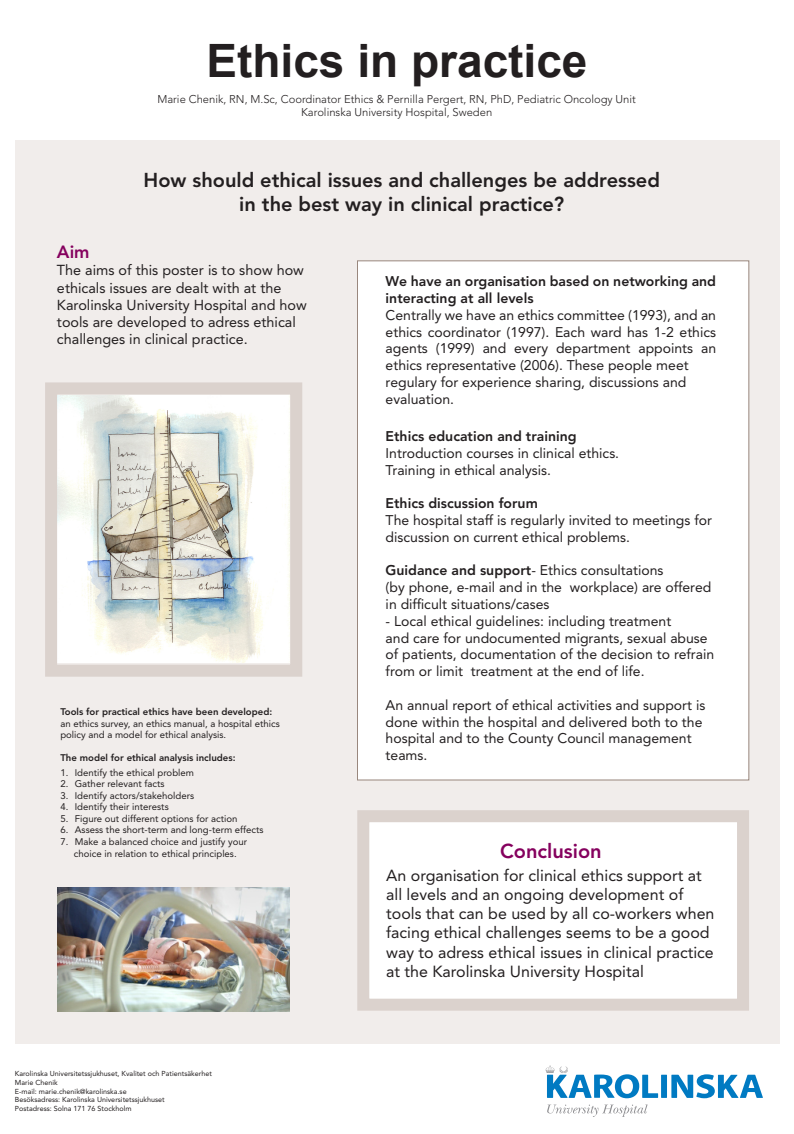
<style>
.page{position:relative;width:794px;height:1134px;background:#fff}
.page>*{position:absolute;margin:0;border:0;box-sizing:border-box;transform-origin:0 0}
.t1{font:700 46px "Arial";color:#231f20}
.t2{font:800 20px/24px "Avenir LT Std";color:#231f20;text-align:center}
.t3{font:800 20px "Avenir LT Std";color:#85015e}
.t4{font:800 17.6px "Avenir LT Std";color:#85015e}
.t5{font:16px/19.2px "Avenir LT Std";color:#231f20}
.t6{font:14.4px/17.3px "Avenir LT Std";color:#231f20}
.t7{font:14px/16.8px "Avenir LT Std";color:#231f20}
.t8{font:800 14px/16.8px "Avenir LT Std";color:#231f20}
.t9{font:300 11.2px "Avenir LT Std";color:#231f20}
.t10{font:9.6px "Avenir LT Std";color:#231f20}
.t11{font:800 9.6px "Avenir LT Std";color:#231f20}
.t12{font:7.2px "Avenir LT Std";color:#231f20}
.s1{font-weight:800}
</style>
<div class="page">
<div style="left:15px;top:140px;width:764px;height:903px;background:#f1edeb"></div>
<div style="left:357px;top:810px;width:392px;height:201px;background:#fff;border:12px solid #dbd2cd"></div>
<div style="left:661px;top:1075px;width:6px;height:23px;background:#007ac2"></div>
<svg style="left:671px;top:1074px;width:92px;height:24px"></svg>
<svg style="left:545px;top:1065px;width:113px;height:33px"></svg>
<svg style="left:547px;top:1104px;width:100px;height:13px"></svg>
<div style="left:357px;top:261px;width:392px;height:519px;background:#fff;border:1px solid #99877d"></div>
<img style="left:58px;top:395px;width:231px;height:267px">
<div style="left:45px;top:382px;width:257px;height:295px;border:12px solid #dbd2cd"></div>
<img style="left:58px;top:887px;width:231px;height:124px">
<p class="t1" style="left:206px;top:31px;width:382px">Ethics in practice</p>
<p class="t9" style="left:157px;top:92px;width:480px">Marie Chenik, RN, M.Sc, Coordinator Ethics &amp; Pernilla Pergert, RN, PhD, Pediatric Oncology Unit</p>
<p class="t9" style="left:301px;top:106px;width:193px">Karolinska University Hospital, Sweden</p>
<p class="t2" style="left:144px;top:168px;width:518px">How should ethical issues and challenges be addressed in the best way in clinical practice?</p>
<p class="t4" style="left:57px;top:242px;width:34px">Aim</p>
<p class="t6" style="left:57px;top:262px;width:248px">The aims of this poster is to show how ethicals issues are dealt with at the</p>
<p class="t6" style="left:57px;top:296px;width:251px">Karolinska University Hospital and how</p>
<p class="t6" style="left:57px;top:314px;width:240px">tools are developed to adress ethical challenges in clinical practice.</p>
<p class="t11" style="left:60px;top:706px;width:213px">Tools for practical ethics have been developed:</p>
<p class="t10" style="left:60px;top:718px;width:221px">an ethics survey, an ethics manual, a hospital ethics</p>
<p class="t10" style="left:60px;top:729px;width:167px">policy and a model for ethical analysis.</p>
<p class="t11" style="left:60px;top:752px;width:177px">The model for ethical analysis includes:</p>
<p class="t10" style="left:60px;top:767px;width:135px">1. Identify the ethical problem</p>
<p class="t10" style="left:60px;top:778px;width:106px">2. Gather relevant facts</p>
<p class="t10" style="left:60px;top:790px;width:135px">3. Identify actors/stakeholders</p>
<p class="t10" style="left:60px;top:801px;width:110px">4. Identify their interests</p>
<p class="t10" style="left:60px;top:813px;width:179px">5. Figure out different options for action</p>
<p class="t10" style="left:60px;top:824px;width:205px">6. Assess the short-term and long-term effects</p>
<p class="t10" style="left:60px;top:836px;width:188px">7. Make a balanced choice and justify your</p>
<p class="t10" style="left:74px;top:847px;width:164px">choice in relation to ethical principles.</p>
<p class="t12" style="left:15px;top:1069px;width:198px">Karolinska Universitetssjukhuset, Kvalitet och Patientsäkerhet</p>
<p class="t12" style="left:15px;top:1078px;width:44px">Marie Chenik</p>
<p class="t12" style="left:15px;top:1087px;width:113px">E-mail: marie.chenik@karolinska.se</p>
<p class="t12" style="left:15px;top:1095px;width:151px">Besöksadress: Karolinska Universitetssjukhuset</p>
<p class="t12" style="left:15px;top:1104px;width:118px">Postadress: Solna 171 76 Stockholm</p>
<p class="t8" style="left:386px;top:273px;width:332px">We have an organisation based on networking and interacting at all levels</p>
<p class="t7" style="left:386px;top:307px;width:332px;text-align:justify">Centrally we have an ethics committee (1993), and an ethics coordinator (1997). Each ward has 1-2 ethics agents (1999) and every department appoints an ethics representative (2006). These people meet</p>
<p class="t7" style="left:386px;top:374px;width:302px">regulary for experience sharing, discussions and</p>
<p class="t7" style="left:386px;top:391px;width:70px">evaluation.</p>
<p class="t8" style="left:386px;top:428px;width:192px">Ethics education and training</p>
<p class="t7" style="left:386px;top:445px;width:235px">Introduction courses in clinical ethics.</p>
<p class="t7" style="left:386px;top:461px;width:167px">Training in ethical analysis.</p>
<p class="t8" style="left:386px;top:495px;width:154px">Ethics discussion forum</p>
<p class="t7" style="left:386px;top:512px;width:328px">The hospital staff is regularly invited to meetings for discussion on current ethical problems.</p>
<p class="t7" style="left:386px;top:562px;width:279px"><span class="s1">Guidance and support</span>- Ethics consultations</p>
<p class="t7" style="left:386px;top:579px;width:327px">(by phone, e-mail and in the workplace) are offered in difficult situations/cases</p>
<p class="t7" style="left:386px;top:613px;width:287px">- Local ethical guidelines: including treatment</p>
<p class="t7" style="left:386px;top:629px;width:330px">and care for undocumented migrants, sexual abuse of patients, documentation of the decision to refrain from or limit treatment at the end of life.</p>
<p class="t7" style="left:386px;top:697px;width:321px">An annual report of ethical activities and support is done within the hospital and delivered both to the hospital and to the County Council management teams.</p>
<p class="t3" style="left:500px;top:839px;width:103px">Conclusion</p>
<p class="t5" style="left:386px;top:866px;width:330px">An organisation for clinical ethics support at all levels and an ongoing development of tools that can be used by all co-workers when facing ethical challenges seems to be a good way to adress ethical issues in clinical practice at the Karolinska University Hospital</p>
</div>
